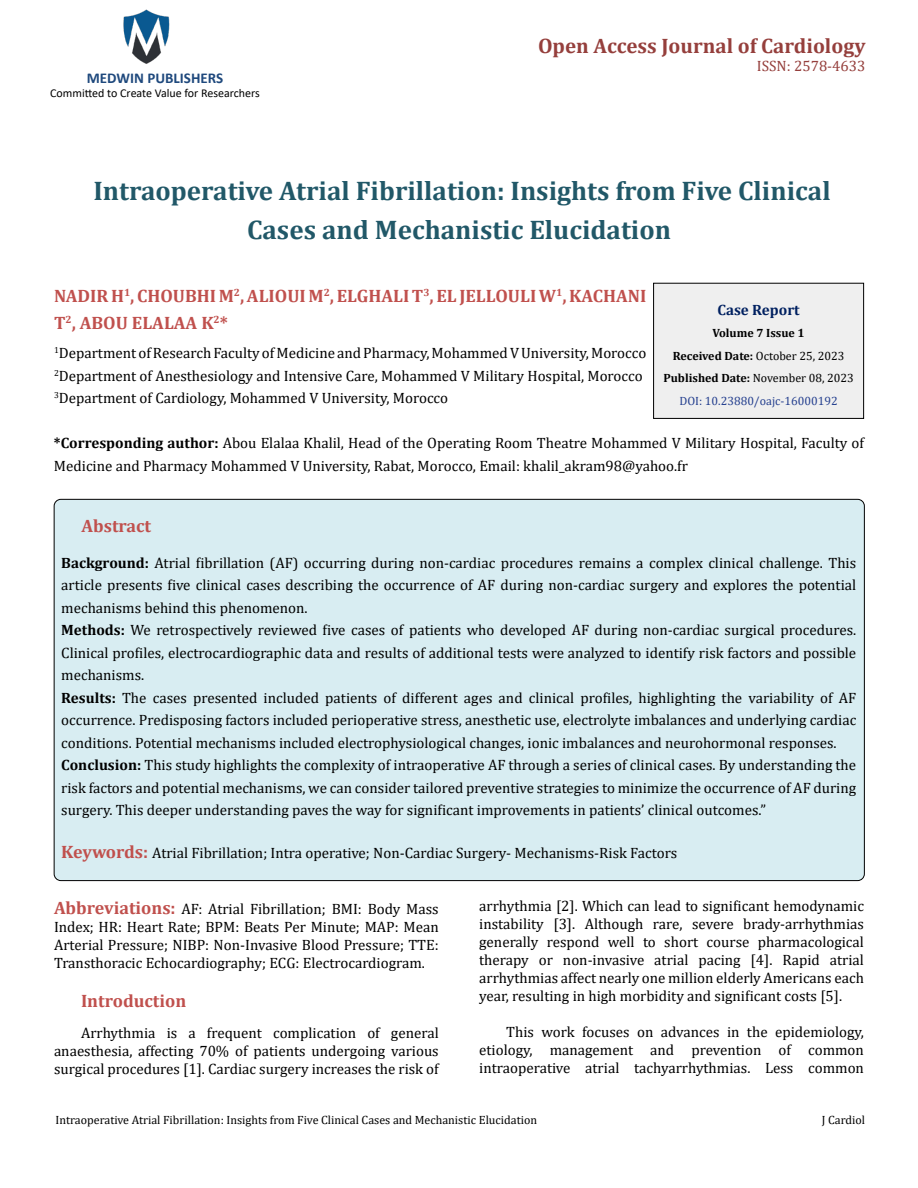
<style>
.page{position:relative;width:918px;height:1188px;background:#fff}
.page>*{position:absolute;margin:0;border:0;box-sizing:border-box;transform-origin:0 0}
.t1{font:700 27px/39px "Cambria";color:#215868;text-align:center}
.t2{font:700 21px "Cambria";color:#953f3c}
.t3{font:700 18px/27px "Cambria";color:#c0504d}
.t4{font:15px/22.5px "Cambria";color:#000;text-align:justify}
.t5{font:700 15px "Calibri";color:#1f497d}
.t6{font:15px "Cambria";color:#953f3c}
.t7{font:700 15px "Cambria";color:#002060}
.t8{font:12px "Cambria";color:#000}
.t9{font:700 12px/22.5px "Cambria";color:#000;text-align:center}
.t10{font:12px "Calibri";color:#000}
.s1{font-weight:700}
.s2{font-weight:400}
.s3{font-weight:400;color:#25408f}
.s4{font-weight:700;font-size:18px;color:#c0504d}
</style>
<div class="page">
<img style="left:123px;top:9px;width:47px;height:55px">
<div style="left:654px;top:283px;width:210px;height:135px;background:#efefef"></div>
<div style="left:653px;top:283px;width:211px;height:136px;border:1px solid #000"></div>
<div style="left:54px;top:499px;width:810px;height:382px;background:#d8edf2;border-radius:7px"></div>
<p class="t5" style="left:87px;top:67px;width:138px">MEDWIN PUBLISHERS</p>
<p class="t10" style="left:50px;top:85px;width:211px">Committed to Create Value for Researchers</p>
<h2 class="t2" style="left:538px;top:31px;width:329px">Open Access Journal of Cardiology</h2>
<p class="t6" style="left:757px;top:57px;width:110px">ISSN: 2578-4633</p>
<h1 class="t1" style="left:93px;top:171px;width:739px">Intraoperative Atrial Fibrillation: Insights from Five Clinical<br>Cases and Mechanistic Elucidation</h1>
<p class="t3" style="left:54px;top:282px;width:594px">NADIR H<sup>1</sup>, CHOUBHI M<sup>2</sup>, ALIOUI M<sup>2</sup>, ELGHALI T<sup>3</sup>, EL JELLOULI W<sup>1</sup>, KACHANI<br>T<sup>2</sup>, ABOU ELALAA K<sup>2</sup>*</p>
<p class="t4" style="left:54px;top:342px;width:594px;text-align:left"><sup>1</sup>Department of Research Faculty of Medicine and Pharmacy, Mohammed V University, Morocco<br><sup>2</sup>Department of Anesthesiology and Intensive Care, Mohammed V Military Hospital, Morocco<br><sup>3</sup>Department of Cardiology, Mohammed V University, Morocco</p>
<p class="t4" style="left:54px;top:432px;width:812px"><span class="s1">*Corresponding author:</span> Abou Elalaa Khalil, Head of the Operating Room Theatre Mohammed V Military Hospital, Faculty of<br>Medicine and Pharmacy Mohammed V University, Rabat, Morocco, Email: khalil_akram98@yahoo.fr</p>
<p class="t7" style="left:717px;top:299px;width:84px">Case Report</p>
<p class="t9" style="left:663px;top:322px;width:192px">Volume 7 Issue 1<br>Received Date: <span class="s2">October 25, 2023<br></span>Published Date: <span class="s2">November 08, 2023<br></span><span class="s3">DOI: 10.23880/oajc-16000192</span></p>
<p class="t3" style="left:82px;top:511px;width:71px">Abstract</p>
<p class="t4" style="left:61px;top:551px;width:797px;text-align:left"><span class="s1">Background:</span> Atrial fibrillation (AF) occurring during non-cardiac procedures remains a complex clinical challenge. This article presents five clinical cases describing the occurrence of AF during non-cardiac surgery and explores the potential mechanisms behind this phenomenon.<br><span class="s1">Methods:</span> We retrospectively reviewed five cases of patients who developed AF during non-cardiac surgical procedures.<br>Clinical profiles, electrocardiographic data and results of additional tests were analyzed to identify risk factors and possible mechanisms.<br><span class="s1">Results:</span> The cases presented included patients of different ages and clinical profiles, highlighting the variability of AF occurrence. Predisposing factors included perioperative stress, anesthetic use, electrolyte imbalances and underlying cardiac conditions. Potential mechanisms included electrophysiological changes, ionic imbalances and neurohormonal responses.<br><span class="s1">Conclusion:</span> This study highlights the complexity of intraoperative AF through a series of clinical cases. By understanding the risk factors and potential mechanisms, we can consider tailored preventive strategies to minimize the occurrence of AF during surgery. This deeper understanding paves the way for significant improvements in patients’ clinical outcomes.”</p>
<p class="t4" style="left:61px;top:841px;width:618px"><span class="s4">Keywords:</span> Atrial Fibrillation; Intra operative; Non-Cardiac Surgery- Mechanisms-Risk Factors</p>
<p class="t4" style="left:54px;top:899px;width:386px;line-height:18px"><span class="s4">Abbreviations:</span> AF: Atrial Fibrillation; BMI: Body Mass Index; HR: Heart Rate; BPM: Beats Per Minute; MAP: Mean Arterial Pressure; NIBP: Non-Invasive Blood Pressure; TTE:<br>Transthoracic Echocardiography; ECG: Electrocardiogram.</p>
<p class="t3" style="left:81px;top:986px;width:107px">Introduction</p>
<p class="t4" style="left:54px;top:1024px;width:386px;line-height:18px;text-indent:27px">Arrhythmia is a frequent complication of general anaesthesia, affecting 70% of patients undergoing various surgical procedures [1]. Cardiac surgery increases the risk of</p>
<p class="t4" style="left:479px;top:897px;width:386px;line-height:18px">arrhythmia [2]. Which can lead to significant hemodynamic instability [3]. Although rare, severe brady-arrhythmias generally respond well to short course pharmacological therapy or non-invasive atrial pacing [4]. Rapid atrial arrhythmias affect nearly one million elderly Americans each year, resulting in high morbidity and significant costs [5].</p>
<p class="t4" style="left:479px;top:1023px;width:386px;line-height:18px;text-indent:27px">This work focuses on advances in the epidemiology, etiology, management and prevention of common intraoperative atrial tachyarrhythmias. Less common</p>
<p class="t8" style="left:56px;top:1113px;width:483px">Intraoperative Atrial Fibrillation: Insights from Five Clinical Cases and Mechanistic Elucidation</p>
<p class="t8" style="left:822px;top:1113px;width:45px">J Cardiol</p>
</div>
